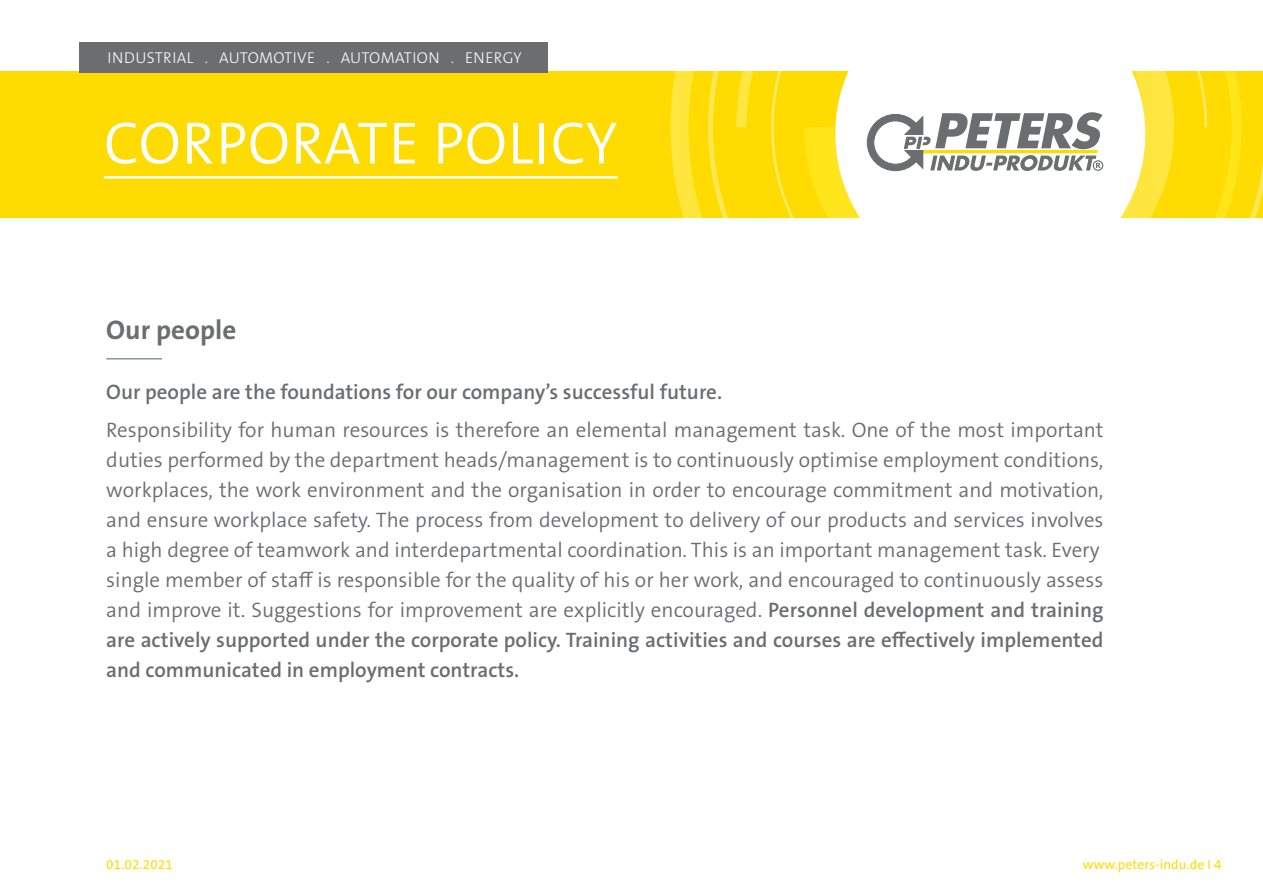
<style>
.page{position:relative;width:1263px;height:893px;background:#fff}
.page>*{position:absolute;margin:0;border:0;box-sizing:border-box;transform-origin:0 0}
.t1{font:300 60px "The Sans B W4";letter-spacing:.015em;color:#fff}
.t2{font:700 27px "The Sans B W7";color:#6c6d70}
.t3{font:300 21px/30px "The Sans B W4";color:#6c6d70}
.t4{font:600 21px/30px "The Sans B W6";color:#6c6d70}
.t5{font:300 15.75px "The Sans B W3";letter-spacing:.02em;color:#fff}
.t6{font:13.5px "The Sans B W5 Plain";letter-spacing:.01em;color:#ffdc01}
.s1{font-family:"The Sans B W6";font-weight:600}
</style>
<div class="page">
<div style="left:0;top:71px;width:1263px;height:146px;background:#ffdc01"></div>
<div style="left:79px;top:42px;width:468px;height:30px;background:#6c6d70"></div>
<svg style="left:670px;top:71px;width:593px;height:146px"></svg>
<hr style="left:104px;top:176px;width:514px;height:3px;background:#fff">
<hr style="left:106px;top:358px;width:56px;height:1px;background:#576065">
<p class="t5" style="left:108px;top:47px;width:416px">INDUSTRIAL . AUTOMOTIVE . AUTOMATION . ENERGY</p>
<h1 class="t1" style="left:104px;top:105px;width:515px">CORPORATE POLICY</h1>
<p class="t2" style="left:106px;top:312px;width:131px">Our people</p>
<p class="t4" style="left:106px;top:377px;width:617px">Our people are the foundations for our company’s successful future.</p>
<p class="t3" style="left:106px;top:415px;width:999px">Responsibility for human resources is therefore an elemental management task. One of the most important duties performed by the department heads/management is to continuously optimise employment conditions, workplaces, the work environment and the organisation in order to encourage commitment and motivation, and ensure workplace safety. The process from development to delivery of our products and services involves a high degree of teamwork and interdepartmental coordination. This is an important management task. Every single member of staff is responsible for the quality of his or her work, and encouraged to continuously assess and improve it. Suggestions for improvement are explicitly encouraged. <span class="s1">Personnel development and training</span></p>
<p class="t4" style="left:106px;top:625px;width:999px">are actively supported under the corporate policy. Training activities and courses are effectively implemented and communicated in employment contracts.</p>
<p class="t6" style="left:106px;top:856px;width:68px">01.02.2021</p>
<p class="t6" style="left:1083px;top:856px;width:141px">www.peters-indu.de I 4</p>
</div>
